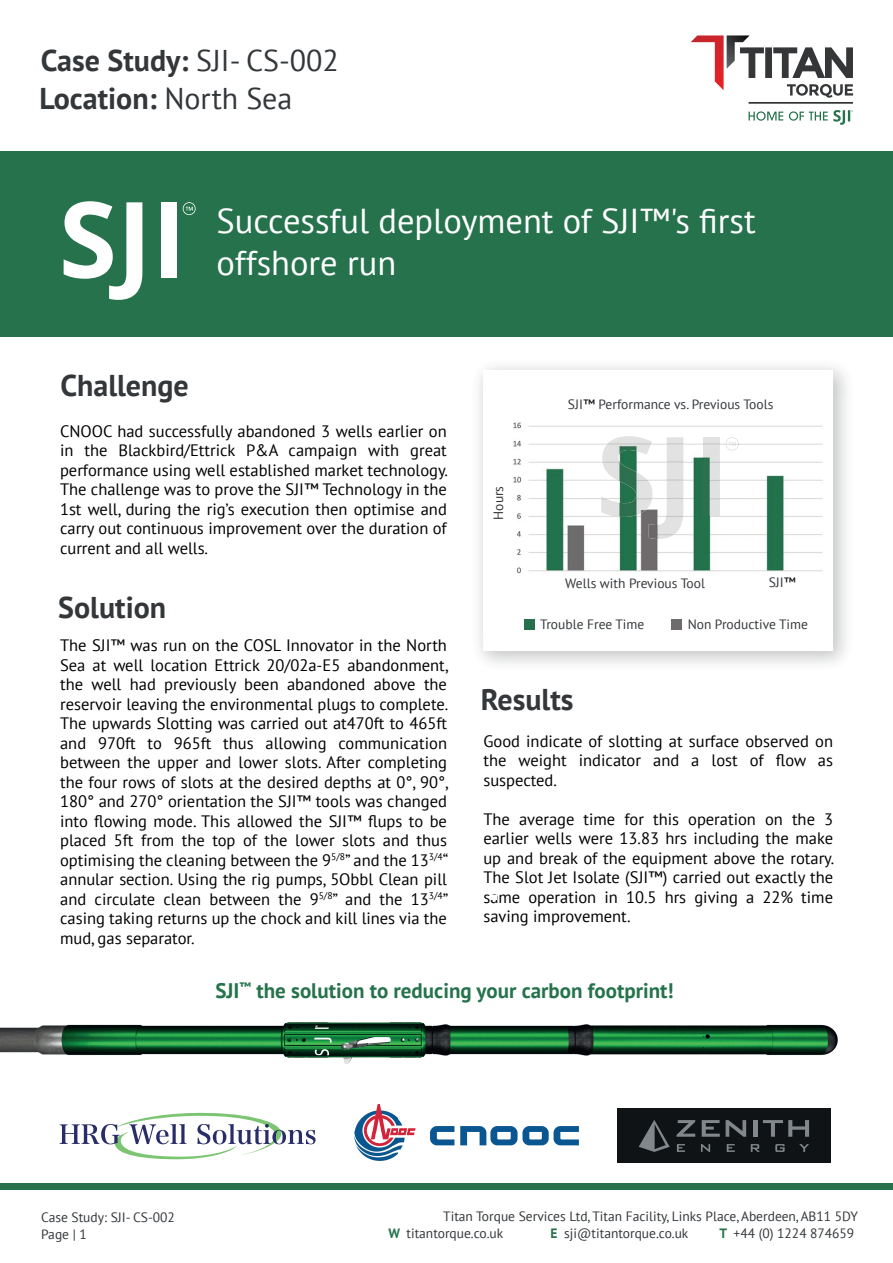
<style>
.page{position:relative;width:893px;height:1263px;background:#fff}
.page>*{position:absolute;margin:0;border:0;box-sizing:border-box;transform-origin:0 0}
.t1{font:34.5px/42px "PT Sans";color:#fff}
.t2{font:700 30px "PT Sans";color:#33373a}
.t3{font:700 21px "PT Sans";color:#25724c}
.t4{font:16.5px/19.5px "PT Sans";color:#000001;text-align:justify}
.t5{font:13.5px/16.5px "PT Sans";color:#33373a}
.s1{font-weight:400}
.s2{color:#fbfbfc}
.s3{color:#000001}
.s4{font-weight:700;color:#25724c}
</style>
<div class="page">
<img style="left:0;top:1022px;width:838px;height:141px">
<div style="left:0;top:151px;width:893px;height:186px;background:#25724c"></div>
<svg style="left:64px;top:201px;width:78px;height:99px"></svg>
<div style="left:161px;top:202px;width:16px;height:76px;background:#fff"></div>
<svg style="left:183px;top:202px;width:13px;height:13px"></svg>
<img style="left:690px;top:35px;width:164px;height:90px">
<div style="left:0;top:1183px;width:893px;height:7px;background:#25724c"></div>
<img style="left:354px;top:1104px;width:224px;height:57px">
<div style="left:618px;top:1108px;width:213px;height:55px;background:#101315"></div>
<svg style="left:676px;top:1120px;width:19px;height:17px"></svg>
<svg style="left:702px;top:1120px;width:18px;height:17px"></svg>
<svg style="left:726px;top:1120px;width:20px;height:17px"></svg>
<hr style="left:754px;top:1120px;width:4px;height:17px;background:#81878a">
<svg style="left:763px;top:1120px;width:46px;height:17px"></svg>
<svg style="left:677px;top:1144px;width:8px;height:8px"></svg>
<svg style="left:701px;top:1144px;width:9px;height:8px"></svg>
<svg style="left:727px;top:1144px;width:8px;height:8px"></svg>
<svg style="left:751px;top:1144px;width:9px;height:8px"></svg>
<svg style="left:775px;top:1144px;width:10px;height:8px"></svg>
<svg style="left:799px;top:1144px;width:10px;height:8px"></svg>
<svg style="left:639px;top:1120px;width:31px;height:32px"></svg>
<svg style="left:60px;top:1112px;width:256px;height:47px"></svg>
<img style="left:512px;top:422px;width:312px;height:152px">
<div style="left:524px;top:619px;width:11px;height:11px;background:#25714d"></div>
<div style="left:671px;top:620px;width:10px;height:10px;background:#6e6b6d"></div>
<img style="left:601px;top:436px;width:51px;height:81px">
<img style="left:649px;top:437px;width:34px;height:102px">
<img style="left:703px;top:437px;width:17px;height:79px">
<img style="left:725px;top:437px;width:14px;height:14px">
<h2 class="t2" style="left:41px;top:41px;width:300px">Case Study: <span class="s1">SJI- CS-002</span></h2>
<h2 class="t2" style="left:39px;top:79px;width:255px">Location: <span class="s1">North Sea</span></h2>
<h1 class="t1" style="left:217px;top:199px;width:541px">Successful deployment of SJI<span class="s2">™</span>'s first offshore run</h1>
<h2 class="t2" style="left:60px;top:365px;width:130px">Challenge</h2>
<p class="t5" style="left:568px;top:395px;width:207px">SJI<span class="s3">™</span> Performance vs. Previous Tools</p>
<p class="t4" style="left:60px;top:421px;width:390px">CNOOC had successfully abandoned 3 wells earlier on in the Blackbird/Ettrick P&amp;A campaign with great performance using well established market technology.<br>The challenge was to prove the SJI™ Technology in the 1st well, during the rig’s execution then optimise and carry out continuous improvement over the duration of current and all wells.</p>
<h2 class="t2" style="left:58px;top:587px;width:109px">Solution</h2>
<p class="t4" style="left:60px;top:635px;width:390px">The SJI™ was run on the COSL Innovator in the North Sea at well location Ettrick 20/02a-E5 abandonment, the well had previously been abandoned above the reservoir leaving the environmental plugs to complete.<br>The upwards Slotting was carried out at470ft to 465ft and 970ft to 965ft thus allowing communication between the upper and lower slots. After completing the four rows of slots at the desired depths at 0°, 90°, 180° and 270° orientation the SJI™ tools was changed into flowing mode. This allowed the SJI™ flups to be placed 5ft from the top of the lower slots and thus optimising the cleaning between the 9<sup>5/8</sup>” and the 13<sup>3/4</sup>“ annular section. Using the rig pumps, 5Obbl Clean pill and circulate clean between the 9<sup>5/8</sup>” and the 13<sup>3/4</sup>” casing taking returns up the chock and kill lines via the mud, gas separator.</p>
<p class="t5" style="left:490px;top:520px;width:35px;rotate:-90deg">Hours</p>
<p class="t5" style="left:565px;top:574px;width:141px">Wells with Previous Tool</p>
<p class="t5" style="left:769px;top:574px;width:28px">SJI<span class="s3">™</span></p>
<p class="t5" style="left:540px;top:616px;width:106px">Trouble Free Time</p>
<p class="t5" style="left:688px;top:616px;width:122px">Non Productive Time</p>
<h2 class="t2" style="left:481px;top:679px;width:94px">Results</h2>
<p class="t4" style="left:483px;top:731px;width:351px">Good indicate of slotting at surface observed on the weight indicator and a lost of flow as suspected.</p>
<p class="t4" style="left:483px;top:809px;width:352px">The average time for this operation on the 3 earlier wells were 13.83 hrs including the make up and break of the equipment above the rotary.<br>The Slot Jet Isolate (SJI™) carried out exactly the same operation in 10.5 hrs giving a 22% time saving improvement.</p>
<p class="t3" style="left:215px;top:976px;width:460px">SJI<sup>™</sup> the solution to reducing your carbon footprint!</p>
<p class="t5" style="left:41px;top:1209px;width:135px">Case Study: SJI- CS-002<br>Page | 1</p>
<p class="t5" style="left:388px;top:1208px;width:471px;text-indent:55px">Titan Torque Services Ltd, Titan Facility, Links Place, Aberdeen, AB11 5DY<br><span class="s4">W</span> titantorque.co.uk</p>
<p class="t5" style="left:550px;top:1224px;width:140px"><span class="s4">E</span> sji@titantorque.co.uk</p>
<p class="t5" style="left:720px;top:1224px;width:136px"><span class="s4">T</span> +44 (0) 1224 874659</p>
</div>
